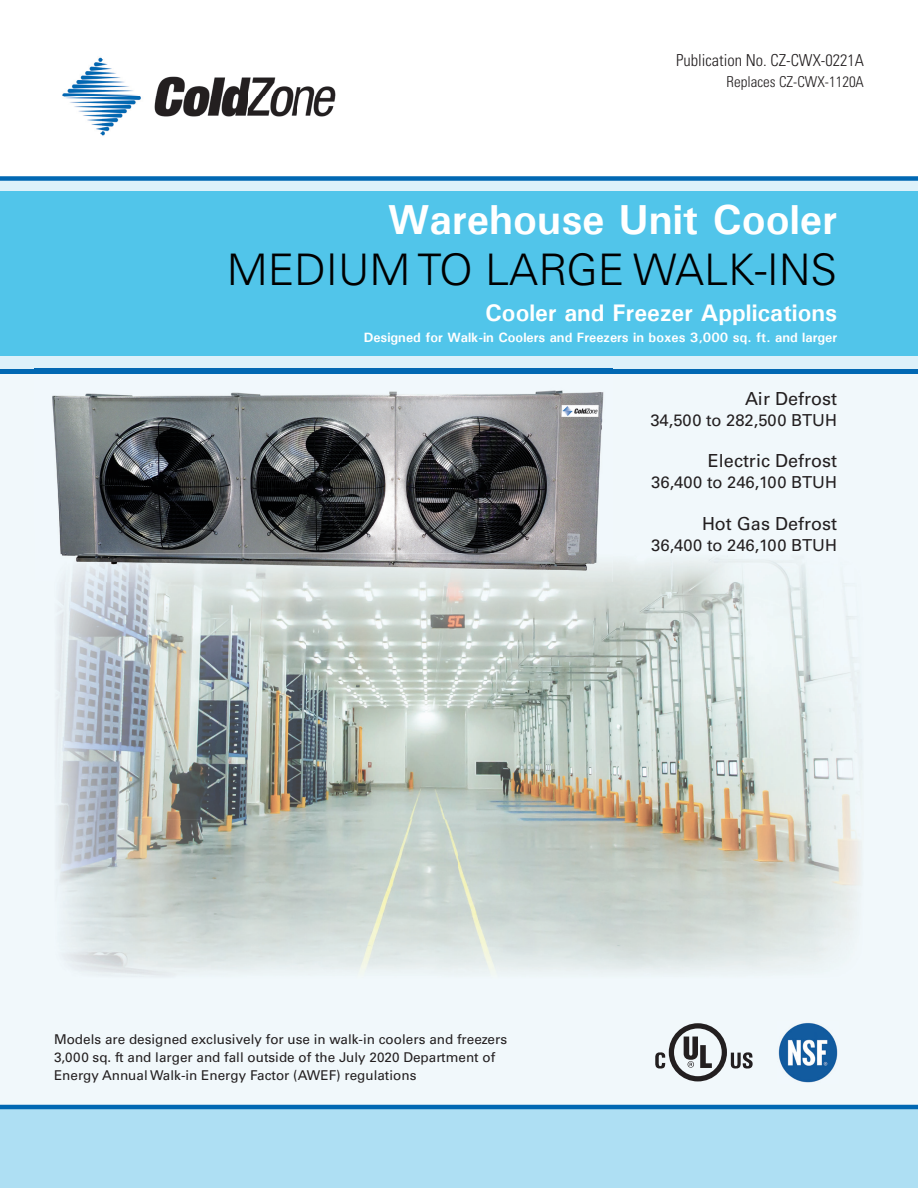
<style>
.page{position:relative;width:918px;height:1188px;background:#fff}
.page>*{position:absolute;margin:0;border:0;box-sizing:border-box;transform-origin:0 0}
.t1{font:300 43.5px "Univers";color:#000}
.t2{font:700 42px "Univers";color:#fff}
.t3{font:700 24px "Univers";color:#fff}
.t4{font:18px "Univers";color:#231f20}
.t5{font:16.5px "Univers";color:#231f20}
.t6{font:300 condensed 16.5px "Univers LT Std";color:#231f20}
.t7{font:300 condensed 15px "Univers LT Std";color:#231f20}
.t8{font:13.5px/18px "Univers";color:#231f20}
.t9{font:700 13.5px "Univers";color:#fff}
</style>
<div class="page">
<div style="left:0;top:373px;width:918px;height:734px;background:#f1f8fb"></div>
<div style="left:0;top:179px;width:918px;height:190px;background:#ddf1fa"></div>
<div style="left:0;top:191px;width:918px;height:165px;background:#51c5ea"></div>
<img style="left:62px;top:57px;width:274px;height:79px">
<div style="left:0;top:1107px;width:918px;height:81px;background:#aedff3"></div>
<hr style="left:0;top:1105px;width:918px;height:4px;background:#0168b3">
<hr style="left:0;top:369px;width:918px;height:4px;background:#0168b3">
<div style="left:0;top:176px;width:918px;height:5px;background:#0168b3"></div>
<svg style="left:655px;top:1023px;width:98px;height:58px"></svg>
<img style="left:778px;top:1023px;width:60px;height:60px">
<img style="left:56px;top:582px;width:504px;height:237px">
<img style="left:560px;top:558px;width:253px;height:261px">
<img style="left:813px;top:616px;width:48px;height:346px">
<img style="left:58px;top:819px;width:756px;height:157px">
<img style="left:35px;top:373px;width:472px;height:181px">
<img style="left:507px;top:373px;width:106px;height:181px">
<img style="left:61px;top:554px;width:552px;height:28px">
<p class="t6" style="left:676px;top:51px;width:189px">Publication No. CZ-CWX-0221A</p>
<p class="t7" style="left:727px;top:73px;width:139px">Replaces CZ-CWX-1120A</p>
<h2 class="t2" style="left:388px;top:193px;width:451px">Warehouse Unit Cooler</h2>
<h1 class="t1" style="left:227px;top:243px;width:612px">MEDIUM TO LARGE WALK-INS</h1>
<h3 class="t3" style="left:485px;top:298px;width:354px">Cooler and Freezer Applications</h3>
<p class="t9" style="left:364px;top:329px;width:475px">Designed for Walk-in Coolers and Freezers in boxes 3,000 sq. ft. and larger</p>
<h3 class="t4" style="left:745px;top:388px;width:93px">Air Defrost</h3>
<p class="t5" style="left:650px;top:410px;width:188px">34,500 to 282,500 BTUH</p>
<h3 class="t4" style="left:708px;top:450px;width:131px">Electric Defrost</h3>
<p class="t5" style="left:651px;top:473px;width:187px">36,400 to 246,100 BTUH</p>
<h3 class="t4" style="left:702px;top:512px;width:136px">Hot Gas Defrost</h3>
<p class="t5" style="left:651px;top:535px;width:187px">36,400 to 246,100 BTUH</p>
<p class="t8" style="left:54px;top:1030px;width:455px">Models are designed exclusively for use in walk-in coolers and freezers<br>3,000 sq. ft and larger and fall outside of the July 2020 Department of<br>Energy Annual Walk-in Energy Factor (AWEF) regulations</p>
</div>
